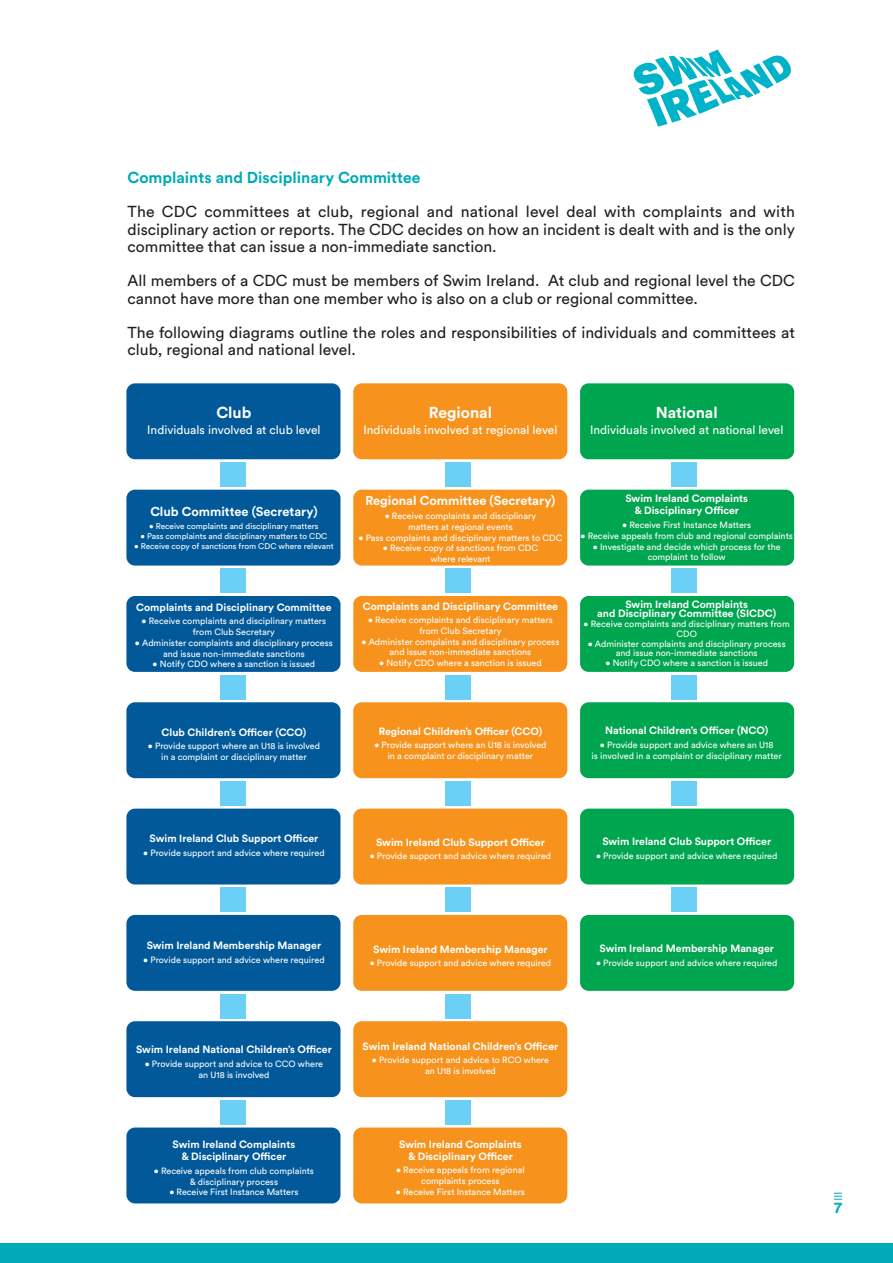
<style>
.page{position:relative;width:893px;height:1263px;background:#fff}
.page>*{position:absolute;margin:0;border:0;box-sizing:border-box;transform-origin:0 0}
.t1{font:15.75px/17.2px "Circular Std";color:#231f20}
.t2{font:700 15.75px "Circular Std";color:#00aab8}
.t3{font:700 15.75px "Circular Std";color:#fff}
.t4{font:700 12.75px "Circular Std";color:#fff}
.t5{font:12px "Circular Std";color:#fff}
.t6{font:700 10.5px/12px "Circular Std";color:#fff;text-align:center}
.t7{font:9px/10.8px "Circular Std";color:#fff;text-align:center}
.t8{font:8.25px "Circular Std";color:#fff}
</style>
<div class="page">
<svg style="left:634px;top:50px;width:157px;height:77px"></svg>
<div style="left:0;top:1243px;width:893px;height:20px;background:#00aab8"></div>
<svg style="left:834px;top:1193px;width:8px;height:7px"></svg>
<div style="left:126px;top:383px;width:214px;height:76px;background:#01599a;border-radius:9px"></div>
<div style="left:353px;top:383px;width:214px;height:76px;background:#f7931d;border-radius:9px"></div>
<div style="left:580px;top:383px;width:214px;height:76px;background:#00a54f;border-radius:9px"></div>
<div style="left:126px;top:490px;width:214px;height:76px;background:#01599a;border-radius:9px"></div>
<div style="left:353px;top:490px;width:214px;height:76px;background:#f7931d;border-radius:9px"></div>
<div style="left:580px;top:490px;width:214px;height:76px;background:#00a54f;border-radius:9px"></div>
<div style="left:126px;top:596px;width:214px;height:76px;background:#01599a;border-radius:9px"></div>
<div style="left:353px;top:596px;width:214px;height:76px;background:#f7931d;border-radius:9px"></div>
<div style="left:580px;top:596px;width:214px;height:76px;background:#00a54f;border-radius:9px"></div>
<div style="left:126px;top:702px;width:214px;height:76px;background:#01599a;border-radius:9px"></div>
<div style="left:353px;top:702px;width:214px;height:76px;background:#f7931d;border-radius:9px"></div>
<div style="left:580px;top:702px;width:214px;height:76px;background:#00a54f;border-radius:9px"></div>
<div style="left:126px;top:809px;width:214px;height:75px;background:#01599a;border-radius:9px"></div>
<div style="left:353px;top:809px;width:214px;height:75px;background:#f7931d;border-radius:9px"></div>
<div style="left:580px;top:809px;width:214px;height:75px;background:#00a54f;border-radius:9px"></div>
<div style="left:126px;top:915px;width:214px;height:76px;background:#01599a;border-radius:9px"></div>
<div style="left:353px;top:915px;width:214px;height:76px;background:#f7931d;border-radius:9px"></div>
<div style="left:580px;top:915px;width:214px;height:76px;background:#00a54f;border-radius:9px"></div>
<div style="left:126px;top:1021px;width:214px;height:76px;background:#01599a;border-radius:9px"></div>
<div style="left:353px;top:1021px;width:214px;height:76px;background:#f7931d;border-radius:9px"></div>
<div style="left:221px;top:462px;width:25px;height:25px;background:#6bcff6"></div>
<div style="left:446px;top:462px;width:25px;height:25px;background:#6bcff6"></div>
<div style="left:671px;top:462px;width:25px;height:25px;background:#6bcff6"></div>
<div style="left:221px;top:569px;width:25px;height:24px;background:#6bcff6"></div>
<div style="left:446px;top:569px;width:25px;height:24px;background:#6bcff6"></div>
<div style="left:671px;top:569px;width:25px;height:24px;background:#6bcff6"></div>
<div style="left:221px;top:675px;width:25px;height:24px;background:#6bcff6"></div>
<div style="left:446px;top:675px;width:25px;height:24px;background:#6bcff6"></div>
<div style="left:671px;top:675px;width:25px;height:24px;background:#6bcff6"></div>
<div style="left:221px;top:781px;width:25px;height:25px;background:#6bcff6"></div>
<div style="left:446px;top:781px;width:25px;height:25px;background:#6bcff6"></div>
<div style="left:671px;top:781px;width:25px;height:25px;background:#6bcff6"></div>
<div style="left:221px;top:888px;width:25px;height:24px;background:#6bcff6"></div>
<div style="left:446px;top:888px;width:25px;height:24px;background:#6bcff6"></div>
<div style="left:671px;top:888px;width:25px;height:24px;background:#6bcff6"></div>
<div style="left:221px;top:994px;width:25px;height:24px;background:#6bcff6"></div>
<div style="left:446px;top:994px;width:25px;height:24px;background:#6bcff6"></div>
<div style="left:126px;top:1127px;width:214px;height:76px;background:#01599a;border-radius:9px"></div>
<div style="left:353px;top:1127px;width:214px;height:76px;background:#f7931d;border-radius:9px"></div>
<div style="left:221px;top:1100px;width:25px;height:24px;background:#6bcff6"></div>
<div style="left:446px;top:1100px;width:25px;height:24px;background:#6bcff6"></div>
<h1 class="t2" style="left:128px;top:172px;width:294px">Complaints and Disciplinary Committee</h1>
<h1 class="t1" style="left:128px;top:205px;width:669px;text-align:justify">The CDC committees at club, regional and national level deal with complaints and with disciplinary action or reports. The CDC decides on how an incident is dealt with and is the only committee that can issue a non-immediate sanction.</h1>
<h1 class="t1" style="left:128px;top:274px;width:669px">All members of a CDC must be members of Swim Ireland. At club and regional level the CDC cannot have more than one member who is also on a club or regional committee.</h1>
<h1 class="t1" style="left:128px;top:325px;width:669px">The following diagrams outline the roles and responsibilities of individuals and committees at club, regional and national level.</h1>
<h1 class="t3" style="left:216px;top:407px;width:37px">Club</h1>
<h3 class="t5" style="left:147px;top:426px;width:175px">Individuals involved at club level</h3>
<h2 class="t4" style="left:150px;top:507px;width:169px">Club Committee (Secretary)</h2>
<p class="t8" style="left:149px;top:523px;width:171px">• Receive complaints and disciplinary matters</p>
<p class="t8" style="left:140px;top:533px;width:189px">• Pass complaints and disciplinary matters to CDC</p>
<p class="t8" style="left:134px;top:543px;width:201px">• Receive copy of sanctions from CDC where relevant</p>
<p class="t6" style="left:136px;top:602px;width:197px">Complaints and Disciplinary Committee</p>
<p class="t7" style="left:142px;top:616px;width:186px">• Receive complaints and disciplinary matters from Club Secretary</p>
<p class="t7" style="left:135px;top:638px;width:199px">• Administer complaints and disciplinary process and issue non-immediate sanctions</p>
<p class="t7" style="left:153px;top:660px;width:164px">• Notify CDO where a sanction is issued</p>
<p class="t6" style="left:162px;top:727px;width:146px">Club Children’s Officer (CCO)</p>
<p class="t7" style="left:148px;top:741px;width:174px">• Provide support where an U18 is involved in a complaint or disciplinary matter</p>
<h1 class="t3" style="left:429px;top:407px;width:65px">Regional</h1>
<h3 class="t5" style="left:363px;top:426px;width:195px">Individuals involved at regional level</h3>
<h1 class="t3" style="left:656px;top:407px;width:63px">National</h1>
<h3 class="t5" style="left:590px;top:426px;width:195px">Individuals involved at national level</h3>
<h2 class="t4" style="left:365px;top:496px;width:192px">Regional Committee (Secretary)</h2>
<p class="t7" style="left:385px;top:511px;width:153px">• Receive complaints and disciplinary matters at regional events</p>
<p class="t7" style="left:358px;top:533px;width:206px">• Pass complaints and disciplinary matters to CDC</p>
<p class="t7" style="left:383px;top:544px;width:157px">• Receive copy of sanctions from CDC where relevant</p>
<p class="t6" style="left:363px;top:601px;width:197px">Complaints and Disciplinary Committee</p>
<p class="t7" style="left:368px;top:615px;width:186px">• Receive complaints and disciplinary matters from Club Secretary</p>
<p class="t7" style="left:361px;top:637px;width:199px">• Administer complaints and disciplinary process and issue non-immediate sanctions</p>
<p class="t7" style="left:379px;top:658px;width:164px">• Notify CDO where a sanction is issued</p>
<p class="t6" style="left:625px;top:494px;width:124px">Swim Ireland Complaints &amp; Disciplinary Officer</p>
<p class="t7" style="left:622px;top:520px;width:131px">• Receive First Instance Matters</p>
<p class="t7" style="left:580px;top:531px;width:214px">• Receive appeals from club and regional complaints</p>
<p class="t7" style="left:593px;top:542px;width:189px">• Investigate and decide which process for the complaint to follow</p>
<p class="t6" style="left:597px;top:600px;width:180px;line-height:9.8px">Swim Ireland Complaints<br>and Disciplinary Committee (SICDC)</p>
<p class="t7" style="left:584px;top:620px;width:208px;line-height:9.8px">• Receive complaints and disciplinary matters from<br>CDO</p>
<p class="t7" style="left:588px;top:639px;width:199px;line-height:9.8px">• Administer complaints and disciplinary process and issue non-immediate sanctions</p>
<p class="t7" style="left:605px;top:658px;width:164px">• Notify CDO where a sanction is issued</p>
<p class="t6" style="left:379px;top:726px;width:165px">Regional Children’s Officer (CCO)</p>
<p class="t7" style="left:374px;top:740px;width:174px">• Provide support where an U18 is involved in a complaint or disciplinary matter</p>
<p class="t6" style="left:605px;top:726px;width:164px">National Children’s Officer (NCO)</p>
<p class="t7" style="left:592px;top:740px;width:192px">• Provide support and advice where an U18<br>is involved in a complaint or disciplinary matter</p>
<p class="t6" style="left:150px;top:833px;width:170px">Swim Ireland Club Support Officer</p>
<p class="t7" style="left:143px;top:848px;width:183px">• Provide support and advice where required</p>
<p class="t6" style="left:376px;top:837px;width:170px">Swim Ireland Club Support Officer</p>
<p class="t7" style="left:370px;top:851px;width:183px">• Provide support and advice where required</p>
<p class="t6" style="left:602px;top:837px;width:170px">Swim Ireland Club Support Officer</p>
<p class="t7" style="left:596px;top:851px;width:183px">• Provide support and advice where required</p>
<p class="t6" style="left:147px;top:940px;width:176px">Swim Ireland Membership Manager</p>
<p class="t7" style="left:143px;top:955px;width:183px">• Provide support and advice where required</p>
<p class="t6" style="left:373px;top:944px;width:176px">Swim Ireland Membership Manager</p>
<p class="t7" style="left:370px;top:958px;width:183px">• Provide support and advice where required</p>
<p class="t6" style="left:599px;top:944px;width:176px">Swim Ireland Membership Manager</p>
<p class="t7" style="left:596px;top:958px;width:183px">• Provide support and advice where required</p>
<p class="t6" style="left:136px;top:1044px;width:197px">Swim Ireland National Children’s Officer</p>
<p class="t7" style="left:145px;top:1059px;width:180px">• Provide support and advice to CCO where an U18 is involved</p>
<p class="t6" style="left:363px;top:1041px;width:197px">Swim Ireland National Children’s Officer</p>
<p class="t7" style="left:372px;top:1055px;width:179px">• Provide support and advice to RCO where an U18 is involved</p>
<p class="t6" style="left:173px;top:1139px;width:124px">Swim Ireland Complaints &amp; Disciplinary Officer</p>
<p class="t7" style="left:154px;top:1166px;width:162px">• Receive appeals from club complaints &amp; disciplinary process</p>
<p class="t7" style="left:169px;top:1188px;width:131px">• Receive First Instance Matters</p>
<p class="t6" style="left:399px;top:1139px;width:124px">Swim Ireland Complaints &amp; Disciplinary Officer</p>
<p class="t7" style="left:396px;top:1165px;width:130px">• Receive appeals from regional complaints process</p>
<p class="t7" style="left:396px;top:1187px;width:131px">• Receive First Instance Matters</p>
<h1 class="t2" style="left:834px;top:1202px;width:9px">7</h1>
</div>
